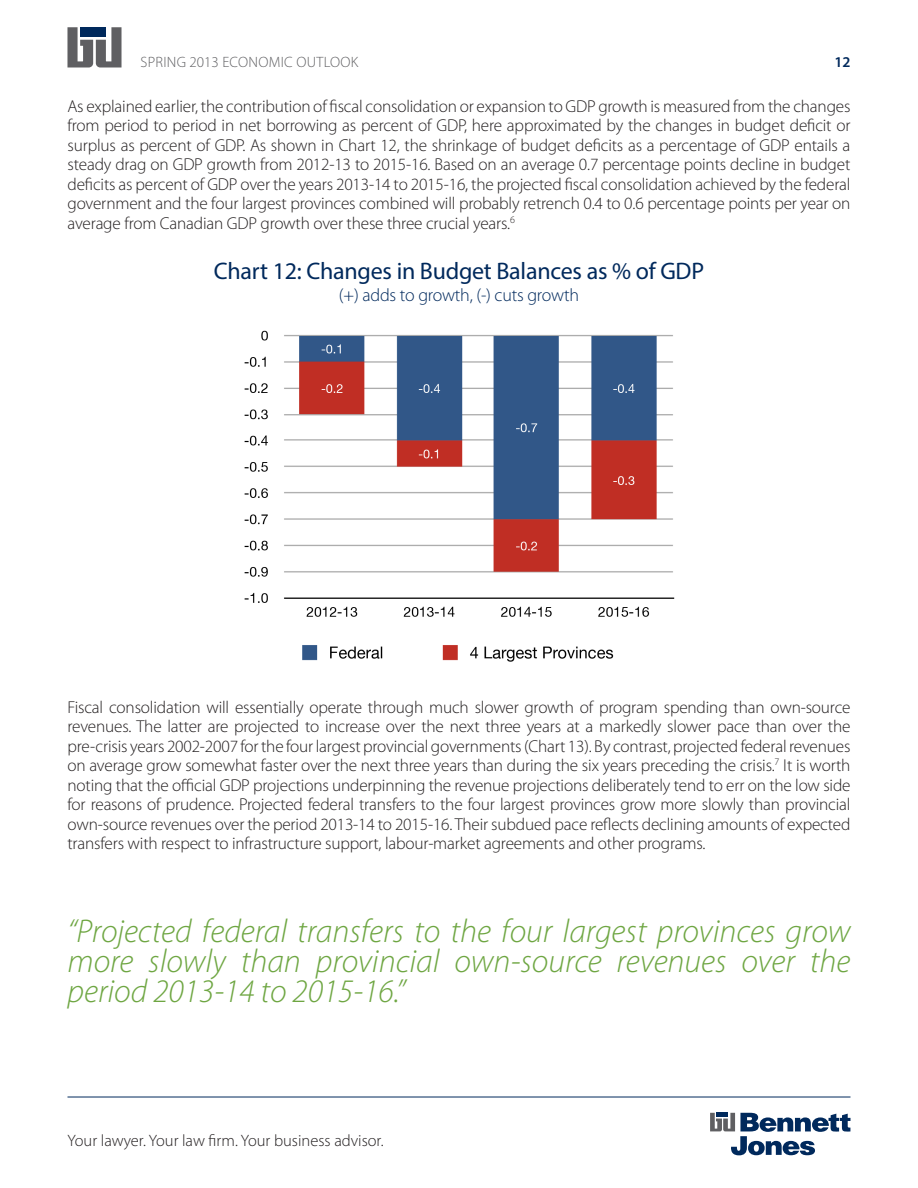
<style>
.page{position:relative;width:918px;height:1188px;background:#fff}
.page>*{position:absolute;margin:0;border:0;box-sizing:border-box;transform-origin:0 0}
.Quotes_-_Pullout{font:italic 300 33px/30px "Myriad Pro";color:#6ea642;text-align:justify}
.Body_text_-_Sub_Head{font:24px "Myriad Pro";letter-spacing:-.01em;color:#00295c}
.Body_text_-_Sub_Head-2{font:300 18px "Myriad Pro";letter-spacing:-.01em;color:#00295c}
.Body_text{font:300 17.25px/19.5px "Myriad Pro";letter-spacing:-.01em;color:#231f20;text-align:justify}
.t1{font:300 16.5px "Myriad Pro";color:#231f20}
.t2{font:300 15px "Myriad Pro";letter-spacing:.02em;color:#5f5f62}
.t3{font:600 15px "Myriad Pro";color:#00295c}
</style>
<div class="page">
<svg style="left:68px;top:27px;width:54px;height:40px"></svg>
<svg style="left:710px;top:1113px;width:140px;height:42px"></svg>
<hr style="left:68px;top:1097px;width:782px;height:1px;background:#00295c">
<img style="left:244px;top:330px;width:431px;height:332px">
<p class="t2" style="left:141px;top:53px;width:219px">SPRING 2013 ECONOMIC OUTLOOK</p>
<p class="t3" style="left:834px;top:53px;width:18px">12</p>
<p class="Body_text" style="left:68px;top:96px;width:785px">As explained earlier, the contribution of fiscal consolidation or expansion to GDP growth is measured from the changes from period to period in net borrowing as percent of GDP, here approximated by the changes in budget deficit or surplus as percent of GDP. As shown in Chart 12, the shrinkage of budget deficits as a percentage of GDP entails a steady drag on GDP growth from 2012-13 to 2015-16. Based on an average 0.7 percentage points decline in budget deficits as percent of GDP over the years 2013-14 to 2015-16, the projected fiscal consolidation achieved by the federal government and the four largest provinces combined will probably retrench 0.4 to 0.6 percentage points per year on average from Canadian GDP growth over these three crucial years.<sup>6</sup></p>
<p class="Body_text_-_Sub_Head" style="left:214px;top:256px;width:492px">Chart 12: Changes in Budget Balances as % of GDP</p>
<p class="Body_text_-_Sub_Head-2" style="left:339px;top:284px;width:242px">(+) adds to growth, (-) cuts growth</p>
<p class="Body_text" style="left:68px;top:697px;width:785px">Fiscal consolidation will essentially operate through much slower growth of program spending than own-source revenues. The latter are projected to increase over the next three years at a markedly slower pace than over the pre-crisis years 2002-2007 for the four largest provincial governments (Chart 13). By contrast, projected federal revenues on average grow somewhat faster over the next three years than during the six years preceding the crisis.<sup>7</sup> It is worth noting that the official GDP projections underpinning the revenue projections deliberately tend to err on the low side for reasons of prudence. Projected federal transfers to the four largest provinces grow more slowly than provincial own-source revenues over the period 2013-14 to 2015-16. Their subdued pace reflects declining amounts of expected transfers with respect to infrastructure support, labour-market agreements and other programs.</p>
<p class="Quotes_-_Pullout" style="left:68px;top:916px;width:785px">“Projected federal transfers to the four largest provinces grow more slowly than provincial own-source revenues over the period 2013-14 to 2015-16.”</p>
<p class="t1" style="left:68px;top:1130px;width:318px">Your lawyer. Your law firm. Your business advisor.</p>
</div>
